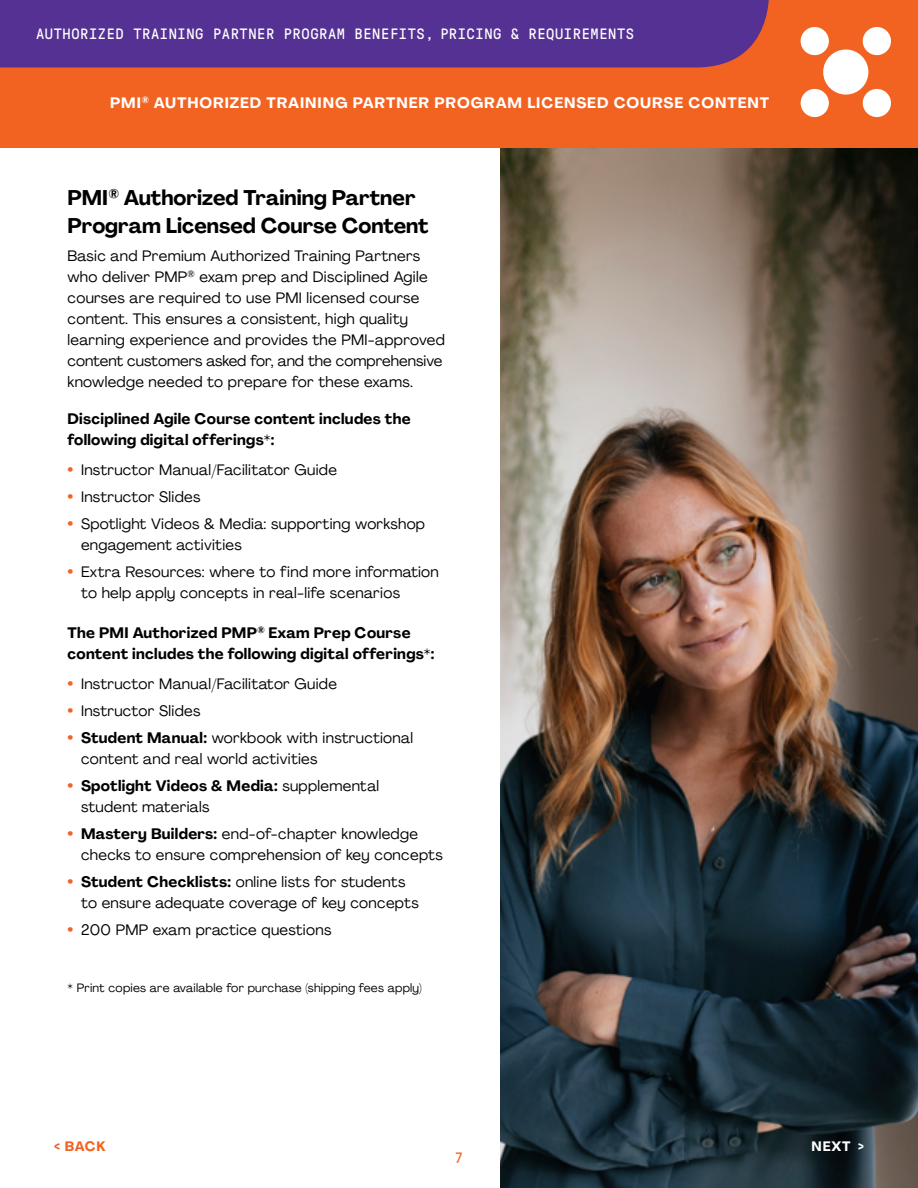
<style>
.page{position:relative;width:918px;height:1188px;background:#fff}
.page>*{position:absolute;margin:0;border:0;box-sizing:border-box;transform-origin:0 0}
.t1{font:700 21px/28.5px "Agrandir";color:#000}
.t2{font:15px/21px "Agrandir";letter-spacing:.02em;color:#000}
.t3{font:700 15px/21px "Agrandir";letter-spacing:.02em;color:#000}
.t4{font:15px "GT Pressura Mono";letter-spacing:.04em;color:#fff}
.t5{font:700 15px "Agrandir";letter-spacing:.06em;color:#fff}
.t6{font:15px "GT Pressura Mono";color:#f26322}
.t7{font:700 13.5px "Agrandir";color:#f26322}
.t8{font:700 13.5px "Agrandir";color:#fff}
.t9{font:12px "Agrandir";letter-spacing:.02em;color:#000}
.s1{font-weight:700;font-size:18px;color:#f26322}
.s2{font-weight:700}
</style>
<div class="page">
<div style="left:0;top:0;width:918px;height:148px;background:#f26322"></div>
<div style="left:0;top:0;width:769px;height:68px;background:#553193"></div>
<div style="left:823px;top:50px;width:45px;height:45px;background:#fff;border-radius:50%"></div>
<div style="left:863px;top:27px;width:28px;height:28px;background:#fff;border-radius:50%"></div>
<div style="left:801px;top:27px;width:28px;height:28px;background:#fff;border-radius:50%"></div>
<div style="left:863px;top:89px;width:28px;height:28px;background:#fff;border-radius:50%"></div>
<div style="left:801px;top:89px;width:28px;height:28px;background:#fff;border-radius:50%"></div>
<img style="left:500px;top:148px;width:418px;height:1040px">
<p class="t4" style="left:36px;top:26px;width:600px">AUTHORIZED TRAINING PARTNER PROGRAM BENEFITS, PRICING &amp; REQUIREMENTS</p>
<p class="t5" style="left:110px;top:94px;width:200px">PMI<sup>®</sup> Authorized Trainin</p>
<p class="t5" style="left:335px;top:94px;width:436px">g Partn er Program Licensed Course Content</p>
<h1 class="t1" style="left:68px;top:183px;width:363px">PMI<sup>®</sup> Authorized Training Partner<br>Program Licensed Course Content</h1>
<p class="t2" style="left:67px;top:245px;width:379px">Basic and Premium Authorized Training Partners who deliver PMP<sup>®</sup> exam prep and Disciplined Agile courses are required to use PMI licensed course content. This ensures a consistent, high quality learning experience and provides the PMI-approved content customers asked for, and the comprehensive knowledge needed to prepare for these exams.</p>
<p class="t3" style="left:67px;top:408px;width:345px">Disciplined Agile Course content includes the following digital offerings*:</p>
<p class="t2" style="left:68px;top:459px;width:271px"><span class="s1">•</span> Instructor Manual/Facilitator Guide</p>
<p class="t2" style="left:68px;top:486px;width:135px"><span class="s1">•</span> Instructor Slides</p>
<p class="t2" style="left:81px;top:513px;width:346px;text-indent:-14px"><span class="s1">•</span> Spotlight Videos &amp; Media: supporting workshop engagement activities</p>
<p class="t2" style="left:81px;top:561px;width:359px;text-indent:-14px"><span class="s1">•</span> Extra Resources: where to find more information to help apply concepts in real-life scenarios</p>
<p class="t3" style="left:67px;top:623px;width:369px">The PMI Authorized PMP<sup>®</sup> Exam Prep Course content includes the following digital offerings*:</p>
<p class="t2" style="left:68px;top:673px;width:271px"><span class="s1">•</span> Instructor Manual/Facilitator Guide</p>
<p class="t2" style="left:68px;top:700px;width:135px"><span class="s1">•</span> Instructor Slides</p>
<p class="t2" style="left:81px;top:727px;width:334px;text-indent:-14px"><span class="s1">•</span> <span class="s2">Student Manual:</span> workbook with instructional content and real world activities</p>
<p class="t2" style="left:81px;top:775px;width:300px;text-indent:-14px"><span class="s1">•</span> <span class="s2">Spotlight Videos &amp; Media:</span> supplemental student materials</p>
<p class="t2" style="left:81px;top:823px;width:363px;text-indent:-14px"><span class="s1">•</span> <span class="s2">Mastery Builders:</span> end-of-chapter knowledge checks to ensure comprehension of key concepts</p>
<p class="t2" style="left:81px;top:871px;width:339px;text-indent:-14px"><span class="s1">•</span> <span class="s2">Student Checklists:</span> online lists for students to ensure adequate coverage of key concepts</p>
<p class="t2" style="left:68px;top:919px;width:265px"><span class="s1">•</span> 200 PMP exam practice questions</p>
<p class="t9" style="left:68px;top:981px;width:356px">* Print copies are available for purchase (shipping fees apply)</p>
<p class="t7" style="left:54px;top:1138px;width:53px">&lt; Back</p>
<p class="t8" style="left:812px;top:1138px;width:54px">Next &gt;</p>
<p class="t6" style="left:455px;top:1150px;width:10px">7</p>
</div>
